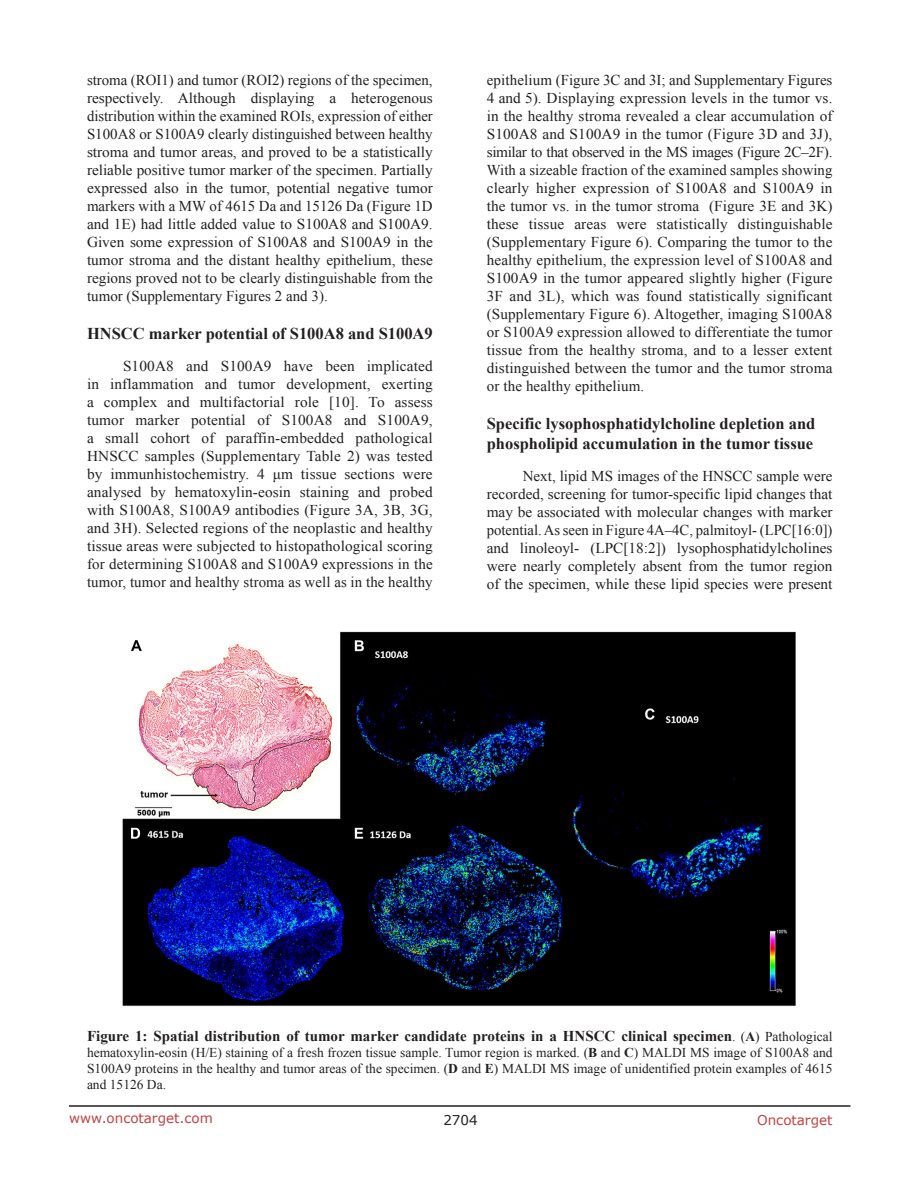
<style>
.page{position:relative;width:918px;height:1188px;background:#fff}
.page>*{position:absolute;margin:0;border:0;box-sizing:border-box;transform-origin:0 0}
.SubHeading{font:700 16.5px/19.8px "Times New Roman";color:#231f20}
.BodyText{font:15px/18px "Times New Roman";letter-spacing:.005em;color:#231f20;text-align:justify}
.Figuretrx{font:700 15px "Times New Roman";color:#231f20}
.Figuretrx-2{font:13.5px/16.2px "Times New Roman";color:#231f20;text-align:justify}
.t1{font:13.5px "Verdana";color:#c24141}
.t2{font:13.5px "Verdana";color:#231f20}
.s1{font-weight:400;font-size:13.5px}
.s2{font-size:13.5px}
.s3{font-weight:700}
</style>
<div class="page">
<hr style="left:69px;top:1105px;width:781px;height:2px;background:#231f20">
<img style="left:123px;top:632px;width:673px;height:375px">
<p class="BodyText" style="left:87px;top:71px;width:347px">stroma (ROI1) and tumor (ROI2) regions of the specimen, respectively. Although displaying a heterogenous distribution within the examined ROIs, expression of either S100A8 or S100A9 clearly distinguished between healthy stroma and tumor areas, and proved to be a statistically reliable positive tumor marker of the specimen. Partially expressed also in the tumor, potential negative tumor markers with a MW of 4615 Da and 15126 Da (Figure 1D and 1E) had little added value to S100A8 and S100A9.<br>Given some expression of S100A8 and S100A9 in the tumor stroma and the distant healthy epithelium, these regions proved not to be clearly distinguishable from the tumor (Supplementary Figures 2 and 3).</p>
<p class="SubHeading" style="left:87px;top:323px;width:347px">HNSCC marker potential of S100A8 and S100A9</p>
<p class="BodyText" style="left:87px;top:356px;width:347px;text-indent:36px">S100A8 and S100A9 have been implicated in inflammation and tumor development, exerting a complex and multifactorial role [10]. To assess tumor marker potential of S100A8 and S100A9, a small cohort of paraffin-embedded pathological HNSCC samples (Supplementary Table 2) was tested by immunhistochemistry. 4 μm tissue sections were analysed by hematoxylin-eosin staining and probed with S100A8, S100A9 antibodies (Figure 3A, 3B, 3G, and 3H). Selected regions of the neoplastic and healthy tissue areas were subjected to histopathological scoring for determining S100A8 and S100A9 expressions in the tumor, tumor and healthy stroma as well as in the healthy</p>
<p class="BodyText" style="left:487px;top:71px;width:347px">epithelium (Figure 3C and 3I; and Supplementary Figures 4 and 5). Displaying expression levels in the tumor vs. in the healthy stroma revealed a clear accumulation of S100A8 and S100A9 in the tumor (Figure 3D and 3J), similar to that observed in the MS images (Figure 2C–2F).<br>With a sizeable fraction of the examined samples showing clearly higher expression of S100A8 and S100A9 in the tumor vs. in the tumor stroma (Figure 3E and 3K) these tissue areas were statistically distinguishable (Supplementary Figure 6). Comparing the tumor to the healthy epithelium, the expression level of S100A8 and S100A9 in the tumor appeared slightly higher (Figure 3F and 3L), which was found statistically significant (Supplementary Figure 6). Altogether, imaging S100A8 or S100A9 expression allowed to differentiate the tumor tissue from the healthy stroma, and to a lesser extent distinguished between the tumor and the tumor stroma or the healthy epithelium.</p>
<p class="SubHeading" style="left:487px;top:413px;width:330px">Specific lysophosphatidylcholine depletion and phospholipid accumulation in the tumor tissue</p>
<p class="BodyText" style="left:487px;top:466px;width:347px;text-indent:36px">Next, lipid MS images of the HNSCC sample were recorded, screening for tumor-specific lipid changes that may be associated with molecular changes with marker potential. As seen in Figure 4A–4C, palmitoyl- (LPC[16:0]) and linoleoyl- (LPC[18:2]) lysophosphatidylcholines were nearly completely absent from the tumor region of the specimen, while these lipid species were present</p>
<p class="Figuretrx" style="left:87px;top:1025px;width:747px">Figure 1: Spatial distribution of tumor marker candidate proteins in a HNSCC clinical specimen <span class="s1">. (</span><span class="s2">A</span><span class="s1">) Pathological</span></p>
<p class="Figuretrx-2" style="left:87px;top:1044px;width:747px">hematoxylin-eosin (H/E) staining of a fresh frozen tissue sample. Tumor region is marked. (<span class="s3">B</span> and <span class="s3">C</span>) MALDI MS image of S100A8 and S100A9 proteins in the healthy and tumor areas of the specimen. (<span class="s3">D</span> and <span class="s3">E</span>) MALDI MS image of unidentified protein examples of 4615 and 15126 Da.</p>
<p class="t1" style="left:69px;top:1109px;width:145px">www.oncotarget.com</p>
<p class="t2" style="left:443px;top:1111px;width:36px">2704</p>
<p class="t1" style="left:757px;top:1111px;width:77px">Oncotarget</p>
</div>
